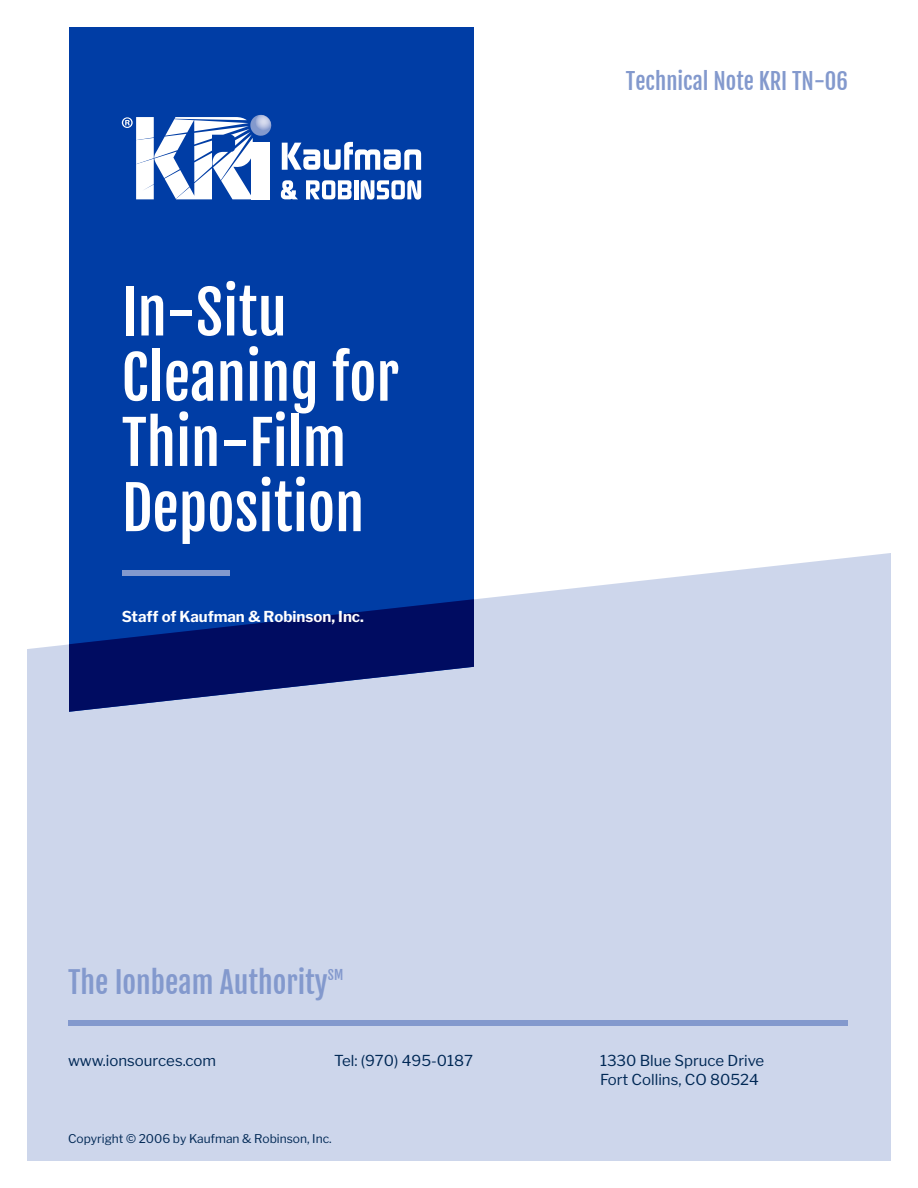
<style>
.page{position:relative;width:918px;height:1188px;background:#fff}
.page>*{position:absolute;margin:0;border:0;box-sizing:border-box;transform-origin:0 0}
.t1{font:58.8px/65.2px "Fjalla One";color:#fff}
.t2{font:29.4px "Fjalla One";color:#8399cd}
.t3{font:22.5px "Fjalla One";color:#8399cd}
.t4{font:15px/19.5px "Libre Franklin";color:#002855}
.t5{font:700 15px "Libre Franklin";color:#fff}
.t6{font:13.05px "Fjalla One";color:#8399cd}
.t7{font:12px "Libre Franklin";color:#002855}
</style>
<div class="page">
<div style="left:27px;top:553px;width:864px;height:608px;background:#cdd6eb"></div>
<div style="left:69px;top:27px;width:405px;height:572px;background:#003da5"></div>
<div style="left:68px;top:1020px;width:780px;height:6px;background:#8399cd"></div>
<svg style="left:282px;top:142px;width:139px;height:28px"></svg>
<svg style="left:281px;top:180px;width:17px;height:19px"></svg>
<svg style="left:306px;top:180px;width:46px;height:19px"></svg>
<hr style="left:354px;top:180px;width:4px;height:19px;background:#fff">
<svg style="left:361px;top:180px;width:60px;height:20px"></svg>
<svg style="left:122px;top:115px;width:150px;height:84px"></svg>
<svg style="left:69px;top:599px;width:405px;height:113px;background:#283e8a"></svg>
<div style="left:122px;top:570px;width:108px;height:6px;background:#8399cd"></div>
<p class="t1" style="left:122px;top:280px;width:279px">In-Situ<br>Cleaning for<br>Thin-Film<br>Deposition</p>
<p class="t5" style="left:122px;top:607px;width:244px">Staff of Kaufman &amp; Robinson, Inc.</p>
<p class="t2" style="left:68px;top:964px;width:261px">The Ionbeam Authority</p>
<p class="t6" style="left:328px;top:967px;width:17px">SM</p>
<p class="t3" style="left:626px;top:67px;width:224px">Technical Note KRI TN-06</p>
<p class="t4" style="left:68px;top:1051px;width:150px">www.ionsources.com</p>
<p class="t4" style="left:334px;top:1051px;width:141px">Tel: (970) 495-0187</p>
<p class="t4" style="left:600px;top:1051px;width:166px">1330 Blue Spruce Drive<br>Fort Collins, CO 80524</p>
<p class="t7" style="left:68px;top:1131px;width:265px">Copyright © 2006 by Kaufman &amp; Robinson, Inc.</p>
</div>
